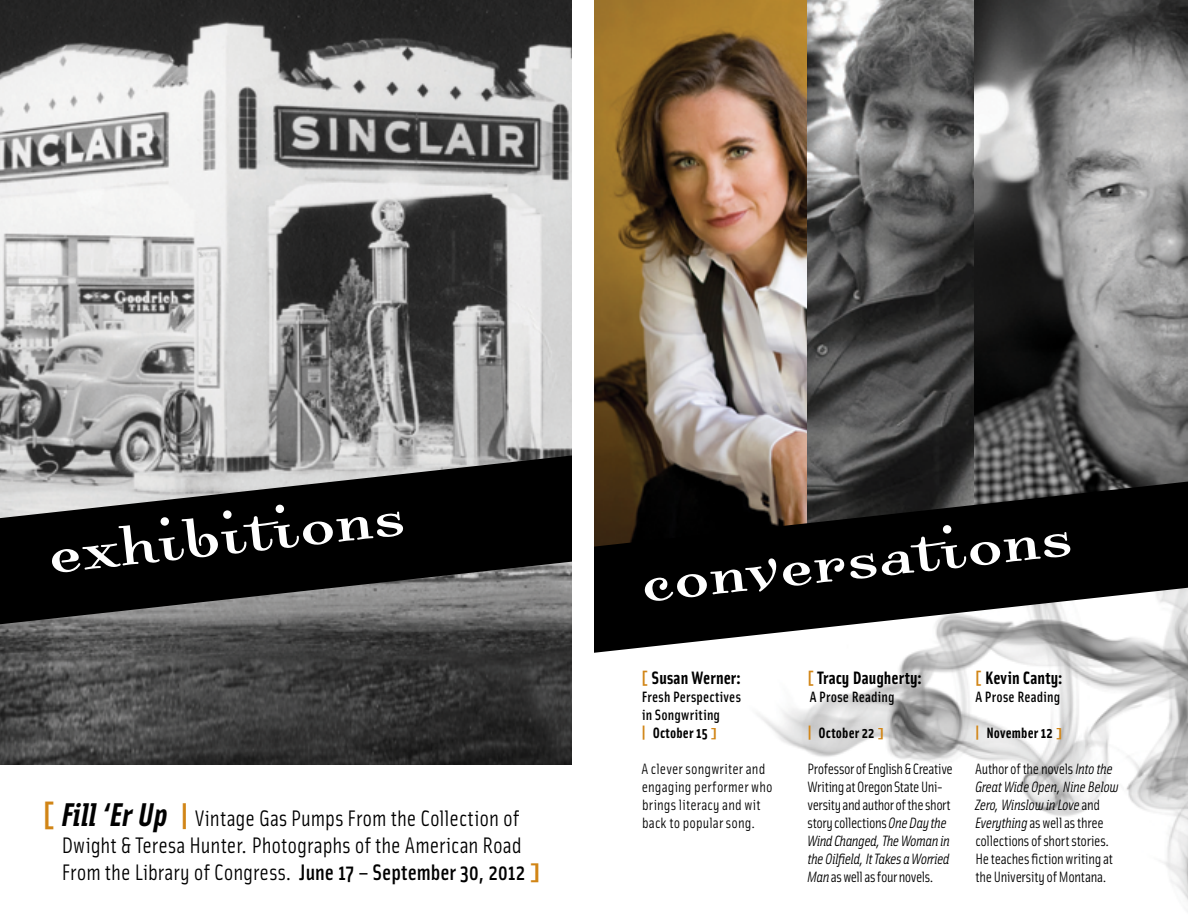
<style>
.page{position:relative;width:1188px;height:918px;background:#fff}
.page>*{position:absolute;margin:0;border:0;box-sizing:border-box;transform-origin:0 0}
.t1{font:78px "Dalliance Roman";color:#fff}
.t2{font:22.5px/27px "Solex";color:#000}
.t3{font:700 18px "Solex";color:#000}
.t4{font:15px/18px "Solex";letter-spacing:-.02em;color:#000}
.t5{font:15px/18px "Solex";letter-spacing:.01em;color:#000}
.t6{font:500 15px/18px "Solex";letter-spacing:.015em;color:#000}
.t7{font:700 15px "Solex";letter-spacing:.01em;color:#000}
.s1{font-weight:900;font-size:33px;color:#d18516}
.s2{font-weight:700;font-style:italic;font-size:33px}
.s3{font-weight:500}
.s4{font-weight:900;color:#d18516}
.s5{font-weight:900;font-size:18px;color:#d18516}
.s6{font-weight:700}
.s7{font-weight:900;font-size:13.5px;color:#d18516}
.s8{font-style:italic}
</style>
<div class="page">
<img style="left:758px;top:653px;width:430px;height:248px">
<img style="left:0;top:0;width:572px;height:765px">
<svg style="left:0;top:388px;width:572px;height:236px;background:#565656"></svg>
<img style="left:594px;top:0;width:381px;height:482px">
<img style="left:975px;top:0;width:213px;height:482px">
<svg style="left:594px;top:482px;width:594px;height:171px;background:#353332"></svg>
<h1 class="t1" style="left:44px;top:514px;width:360px;rotate:-6deg">exhibitions</h1>
<h2 class="t2" style="left:41px;top:804px;width:479px"><span class="s1">[</span> <span class="s2">Fill ‘Er Up</span> <span class="s1">|</span> Vintage Gas Pumps From the Collection of</h2>
<h2 class="t2" style="left:62px;top:831px;width:482px">Dwight &amp; Teresa Hunter. Photographs of the American Road<br>From the Library of Congress. <span class="s3">June 17 – September 30, 2012</span> <span class="s4">]</span></h2>
<h1 class="t1" style="left:637px;top:542px;width:435px;rotate:-6deg">conversations</h1>
<p class="t3" style="left:641px;top:666px;width:102px"><span class="s4">[</span> Susan Werner:</p>
<p class="t6" style="left:641px;top:687px;width:101px">Fresh Perspectives in Songwriting<br><span class="s5">|</span> <span class="s6">October 15</span> <span class="s7">]</span></p>
<p class="t5" style="left:641px;top:759px;width:133px">A clever songwriter and engaging performer who brings literacy and wit</p>
<p class="t5" style="left:642px;top:813px;width:115px">back to popular song.</p>
<p class="t3" style="left:807px;top:666px;width:117px"><span class="s4">[</span> Tracy Daugherty:</p>
<p class="t6" style="left:810px;top:687px;width:86px">A Prose Reading</p>
<p class="t7" style="left:807px;top:723px;width:79px"><span class="s5">|</span> October 22 <span class="s7">]</span></p>
<p class="t4" style="left:807px;top:759px;width:147px">Professor of English &amp; Creative<br>Writing at Oregon State Uni&shy;versity and author of the short story collections <span class="s8">One Day the<br>Wind Changed,The Woman in the Oilfield,It Takes a Worried<br>Man</span> as well as four novels.</p>
<p class="t3" style="left:975px;top:666px;width:90px"><span class="s4">[</span> Kevin Canty:</p>
<p class="t6" style="left:975px;top:687px;width:86px">A Prose Reading</p>
<p class="t7" style="left:975px;top:723px;width:90px"><span class="s5">|</span> November 12 <span class="s7">]</span></p>
<p class="t4" style="left:975px;top:759px;width:146px">Author of the novels <span class="s8">Into the<br>Great Wide Open, Nine Below<br>Zero, Winslow in Love</span> and<br><span class="s8">Everything</span> as well as three collections of short stories.<br>He teaches fiction writing at the University of Montana.</p>
</div>
